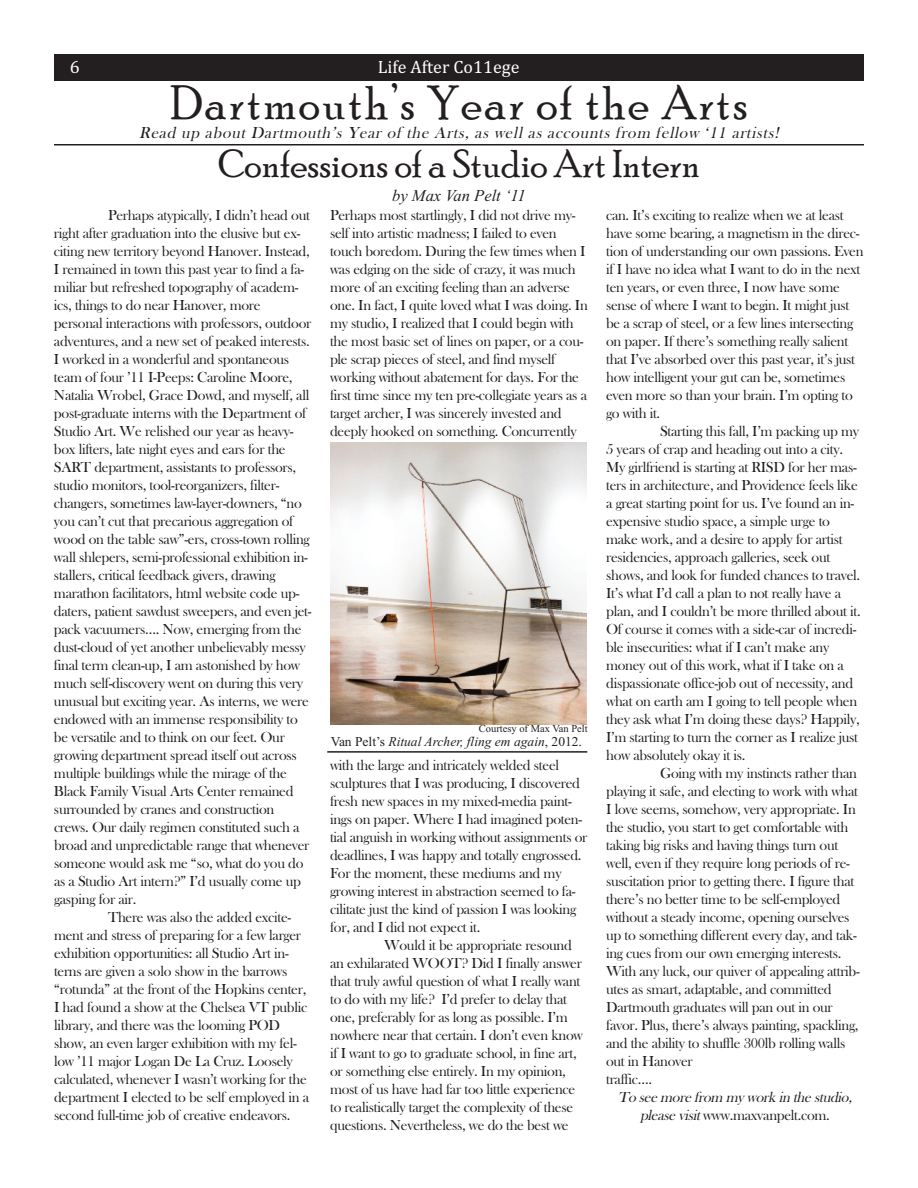
<style>
.page{position:relative;width:918px;height:1188px;background:#fff}
.page>*{position:absolute;margin:0;border:0;box-sizing:border-box;transform-origin:0 0}
.t1{font:48px "Poor Richard";letter-spacing:.05em;color:#231f20}
.t2{font:39px "Poor Richard";color:#231f20}
.t3{font:18px "Cambria";color:#fff}
.t4{font:italic 16.5px "Bask Old Face";color:#231f20}
.t5{font:italic 16.5px "Times New Roman";color:#231f20}
.t6{font:15px/18px "Bask Old Face";letter-spacing:-.02em;color:#231f20}
.t7{font:italic 15px/18px "Bask Old Face";color:#231f20;text-align:center}
.t8{font:italic 13.5px "Times New Roman";color:#231f20}
.t9{font:10.5px "Times New Roman";color:#231f20}
.s1{font-style:normal}
</style>
<div class="page">
<div style="left:54px;top:54px;width:810px;height:27px;background:#231f20"></div>
<hr style="left:54px;top:144px;width:810px;height:2px;background:#231f20">
<img style="left:330px;top:442px;width:256px;height:283px">
<hr style="left:327px;top:751px;width:260px;height:2px;background:#231f20">
<p class="t3" style="left:70px;top:56px;width:11px">6</p>
<p class="t3" style="left:378px;top:56px;width:143px">Life After Co11ege</p>
<h1 class="t1" style="left:170px;top:75px;width:579px">Dartmouth’s Year of the Arts</h1>
<p class="t4" style="left:139px;top:123px;width:645px">Read up about Dartmouth’s Year of the Arts, as well as accounts from fellow ‘11 artists!</p>
<h2 class="t2" style="left:219px;top:140px;width:483px">Confessions of a Studio Art Intern</h2>
<p class="t5" style="left:392px;top:185px;width:135px">by Max Van Pelt ‘11</p>
<p class="t6" style="left:54px;top:205px;width:259px;text-indent:54px">Perhaps atypically, I didn’t head out right after graduation into the elusive but ex&shy;citing new territory beyond Hanover. Instead, I remained in town this past year to find a fa&shy;miliar but refreshed topography of academ&shy;ics, things to do near Hanover, more personal interactions with professors, outdoor adventures, and a new set of peaked interests.<br>I worked in a wonderful and spontaneous team of four ’11 I-Peeps: Caroline Moore, Natalia Wrobel, Grace Dowd, and myself, all post-graduate interns with the Department of Studio Art. We relished our year as heavy&shy;box lifters, late night eyes and ears for the SART department, assistants to professors, studio monitors, tool-reorganizers, filter&shy;changers, sometimes law-layer-downers, “no you can’t cut that precarious aggregation of wood on the table saw”-ers, cross-town rolling wall shlepers, semi-professional exhibition in&shy;stallers, critical feedback givers, drawing marathon facilitators, html website code up&shy;daters, patient sawdust sweepers, and even jet&shy;pack vacuumers…. Now, emerging from the dust-cloud of yet another unbelievably messy final term clean-up, I am astonished by how much self-discovery went on during this very unusual but exciting year. As interns, we were endowed with an immense responsibility to be versatile and to think on our feet. Our growing department spread itself out across multiple buildings while the mirage of the Black Family Visual Arts Center remained surrounded by cranes and construction crews. Our daily regimen constituted such a broad and unpredictable range that whenever someone would ask me “so, what do you do as a Studio Art intern?” I’d usually come up gasping for air.</p>
<p class="t6" style="left:54px;top:907px;width:257px;text-indent:54px">There was also the added excite&shy;ment and stress of preparing for a few larger exhibition opportunities: all Studio Art in&shy;terns are given a solo show in the barrows “rotunda” at the front of the Hopkins center, I had found a show at the Chelsea VT public library, and there was the looming POD show, an even larger exhibition with my fel&shy;low ’11 major Logan De La Cruz. Loosely calculated, whenever I wasn’t working for the department I elected to be self employed in a second full-time job of creative endeavors.</p>
<p class="t6" style="left:330px;top:205px;width:259px">Perhaps most startlingly, I did not drive my&shy;self into artistic madness; I failed to even touch boredom. During the few times when I was edging on the side of crazy, it was much more of an exciting feeling than an adverse one. In fact, I quite loved what I was doing. In my studio, I realized that I could begin with the most basic set of lines on paper, or a cou&shy;ple scrap pieces of steel, and find myself working without abatement for days. For the first time since my ten pre-collegiate years as a target archer, I was sincerely invested and deeply hooked on something. Concurrently</p>
<p class="t9" style="left:479px;top:722px;width:110px">Courtesy of Max Van Pelt</p>
<p class="t8" style="left:331px;top:734px;width:253px"><span class="s1">Van Pelt’s</span> Ritual Archer, fling em again<span class="s1">, 2012.</span></p>
<p class="t6" style="left:330px;top:756px;width:259px">with the large and intricately welded steel sculptures that I was producing, I discovered fresh new spaces in my mixed-media paint&shy;ings on paper. Where I had imagined poten&shy;tial anguish in working without assignments or deadlines, I was happy and totally engrossed.<br>For the moment, these mediums and my growing interest in abstraction seemed to fa&shy;cilitate just the kind of passion I was looking for, and I did not expect it.</p>
<p class="t6" style="left:330px;top:936px;width:254px;text-indent:54px">Would it be appropriate resound an exhilarated WOOT? Did I finally answer that truly awful question of what I really want to do with my life? I’d prefer to delay that one, preferably for as long as possible. I’m nowhere near that certain. I don’t even know if I want to go to graduate school, in fine art, or something else entirely. In my opinion, most of us have had far too little experience to realistically target the complexity of these questions. Nevertheless, we do the best we</p>
<p class="t6" style="left:606px;top:205px;width:259px">can. It’s exciting to realize when we at least have some bearing, a magnetism in the direc&shy;tion of understanding our own passions. Even if I have no idea what I want to do in the next ten years, or even three, I now have some sense of where I want to begin. It might just be a scrap of steel, or a few lines intersecting on paper. If there’s something really salient that I’ve absorbed over this past year, it’s just how intelligent your gut can be, sometimes even more so than your brain. I’m opting to go with it.</p>
<p class="t6" style="left:606px;top:421px;width:256px;text-indent:54px">Starting this fall, I’m packing up my 5 years of crap and heading out into a city.<br>My girlfriend is starting at RISD for her mas&shy;ters in architecture, and Providence feels like a great starting point for us. I’ve found an in&shy;expensive studio space, a simple urge to make work, and a desire to apply for artist residencies, approach galleries, seek out shows, and look for funded chances to travel.<br>It’s what I’d call a plan to not really have a plan, and I couldn’t be more thrilled about it.<br>Of course it comes with a side-car of incredi&shy;ble insecurities: what if I can’t make any money out of this work, what if I take on a dispassionate office-job out of necessity, and what on earth am I going to tell people when they ask what I’m doing these days? Happily, I’m starting to turn the corner as I realize just how absolutely okay it is.</p>
<p class="t6" style="left:606px;top:763px;width:255px;text-indent:54px">Going with my instincts rather than playing it safe, and electing to work with what I love seems, somehow, very appropriate. In the studio, you start to get comfortable with taking big risks and having things turn out well, even if they require long periods of re&shy;suscitation prior to getting there. I figure that there’s no better time to be self-employed without a steady income, opening ourselves up to something different every day, and tak&shy;ing cues from our own emerging interests.<br>With any luck, our quiver of appealing attrib&shy;utes as smart, adaptable, and committed Dartmouth graduates will pan out in our favor. Plus, there’s always painting, spackling, and the ability to shuffle 300lb rolling walls out in Hanover<br>traffic….</p>
<p class="t7" style="left:618px;top:1087px;width:239px">To see more from my work in the studio, pleasevisit<span class="s1">www.maxvanpelt.com.</span></p>
</div>
